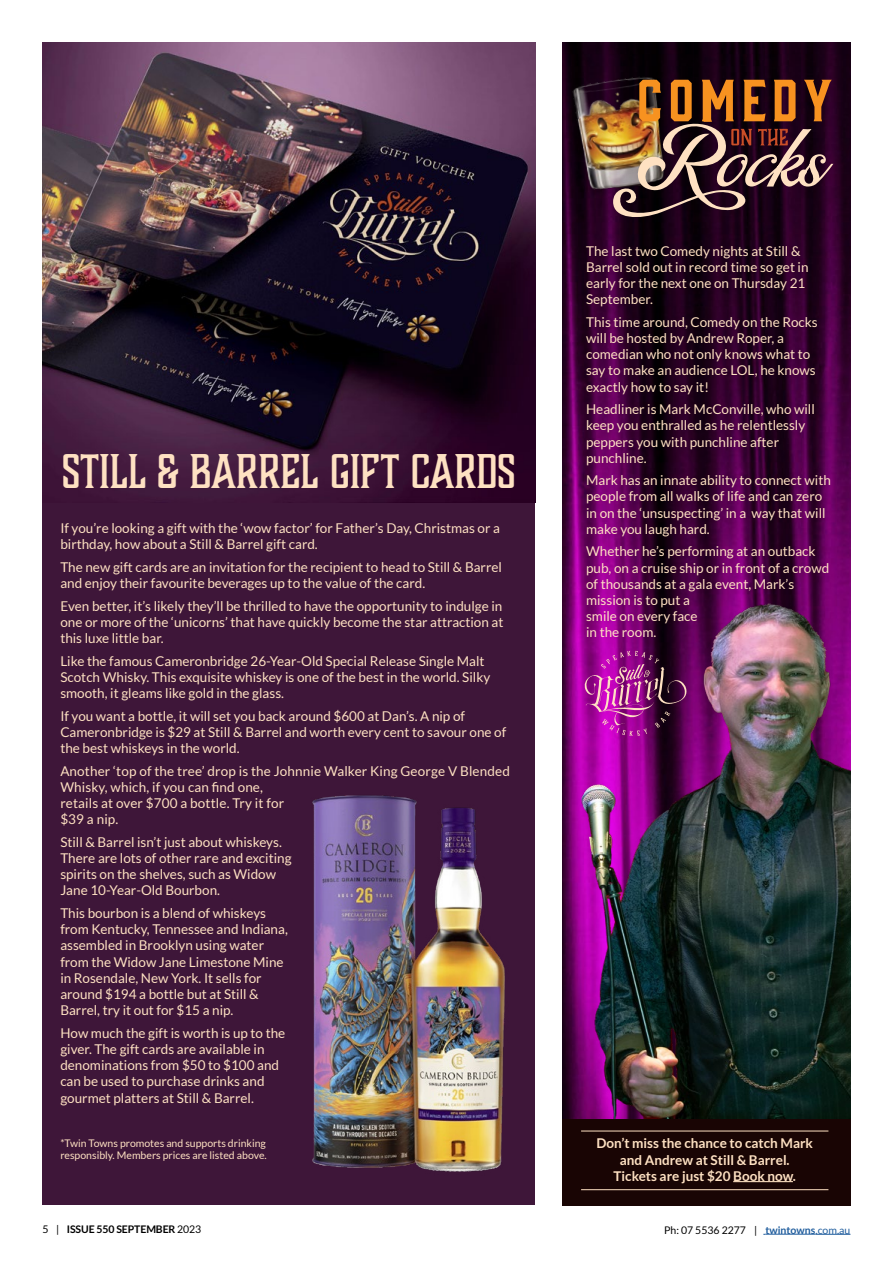
<style>
.page{position:relative;width:893px;height:1263px;background:#fff}
.page>*{position:absolute;margin:0;border:0;box-sizing:border-box;transform-origin:0 0}
.t1{font:45px "Boucherie Block";color:#fee1c2}
.t2{font:13.5px/16.2px "Lato";color:#fee1c2}
.t3{font:700 13.5px/16.2px "Lato";color:#fee1c2;text-align:center}
.t4{font:10.5px/12.6px "Lato";color:#fee1c2}
.t5{font:10.5px "Lato";color:#000}
.t6{font:700 10.5px "Lato";letter-spacing:-.01em;color:#000}
.s1{font-weight:400}
.s2{font-weight:700;color:#215e9e}
.s3{color:#215e9e}
</style>
<div class="page">
<hr style="left:765px;top:1234px;width:50px;height:1px;background:#215e9e">
<hr style="left:815px;top:1234px;width:35px;height:1px;background:#215e9e">
<div style="left:43px;top:43px;width:492px;height:1162px;background:#3e1639"></div>
<img style="left:43px;top:43px;width:492px;height:459px">
<img style="left:562px;top:43px;width:288px;height:1076px">
<img style="left:581px;top:603px;width:269px;height:516px">
<svg style="left:581px;top:651px;width:107px;height:85px;background:#861b79"></svg>
<img style="left:572px;top:74px;width:99px;height:121px">
<img style="left:613px;top:80px;width:220px;height:140px">
<div style="left:562px;top:1119px;width:288px;height:86px;background:#190504"></div>
<hr style="left:581px;top:1131px;width:247px;height:1px;background:#fee1c2">
<hr style="left:581px;top:1189px;width:247px;height:1px;background:#fee1c2">
<hr style="left:733px;top:1181px;width:60px;height:1px;background:#fee1c2">
<img style="left:312px;top:795px;width:193px;height:377px">
<h1 class="t1" style="left:62px;top:443px;width:455px">STILL &amp; BARREL GIFT CARDS</h1>
<p class="t2" style="left:60px;top:520px;width:441px">If you’re looking a gift with the ‘wow factor’ for Father’s Day, Christmas or a birthday, how about a Still &amp; Barrel gift card.</p>
<p class="t2" style="left:60px;top:559px;width:443px">The new gift cards are an invitation for the recipient to head to Still &amp; Barrel and enjoy their favourite beverages up to the value of the card.</p>
<p class="t2" style="left:60px;top:598px;width:445px;text-align:justify">Even better, it’s likely they’ll be thrilled to have the opportunity to indulge in one or more of the ‘unicorns’ that have quickly become the star attraction at this luxe little bar.</p>
<p class="t2" style="left:60px;top:653px;width:432px">Like the famous Cameronbridge 26-Year-Old Special Release Single Malt<br>Scotch Whisky. This exquisite whiskey is one of the best in the world. Silky smooth, it gleams like gold in the glass.</p>
<p class="t2" style="left:60px;top:708px;width:447px">If you want a bottle, it will set you back around $600 at Dan’s. A nip of<br>Cameronbridge is $29 at Still &amp; Barrel and worth every cent to savour one of the best whiskeys in the world.</p>
<p class="t2" style="left:60px;top:762px;width:451px">Another ‘top of the tree’ drop is the Johnnie Walker King George V Blended Whisky, which, if you can find one,<br>retails at over $700 a bottle. Try it for<br>$39 a nip.</p>
<p class="t2" style="left:60px;top:834px;width:233px">Still &amp; Barrel isn’t just about whiskeys.<br>There are lots of other rare and exciting spirits on the shelves, such as Widow Jane 10-Year-Old Bourbon.</p>
<p class="t2" style="left:60px;top:905px;width:229px">This bourbon is a blend of whiskeys from Kentucky, Tennessee and Indiana, assembled in Brooklyn using water from the Widow Jane Limestone Mine in Rosendale, New York. It sells for around $194 a bottle but at Still &amp; Barrel, try it out for $15 a nip.</p>
<p class="t2" style="left:60px;top:1025px;width:227px">How much the gift is worth is up to the giver. The gift cards are available in denominations from $50 to $100 and can be used to purchase drinks and gourmet platters at Still &amp; Barrel.</p>
<p class="t4" style="left:60px;top:1136px;width:208px">*Twin Towns promotes and supports drinking responsibly. Members prices are listed above.</p>
<p class="t2" style="left:586px;top:242px;width:224px">The last two Comedy nights at Still &amp;<br>Barrel sold out in record time so get in early for the next one on Thursday 21<br>September.</p>
<p class="t2" style="left:586px;top:314px;width:233px">This time around, Comedy on the Rocks will be hosted by Andrew Roper, a comedian who not only knows what to say to make an audience LOL, he knows exactly how to say it!</p>
<p class="t2" style="left:586px;top:401px;width:230px">Headliner is Mark McConville, who will keep you enthralled as he relentlessly peppers you with punchline after punchline.</p>
<p class="t2" style="left:586px;top:472px;width:246px">Mark has an innate ability to connect with people from all walks of life and can zero in on the ‘unsuspecting’ in a way that will make you laugh hard.</p>
<p class="t2" style="left:586px;top:543px;width:245px">Whether he’s performing at an outback pub, on a cruise ship or in front of a crowd of thousands at a gala event, Mark’s mission is to put a<br>smile on every face<br>in the room.</p>
<p class="t3" style="left:596px;top:1135px;width:218px">Don’t miss the chance to catch Mark and Andrew at Still &amp; Barrel.<br>Tickets are just $20 Book now.</p>
<p class="t6" style="left:43px;top:1223px;width:160px"><span class="s1">5 |</span> ISSUE 550 SEPTEMBER <span class="s1">2023</span></p>
<p class="t5" style="left:664px;top:1224px;width:188px">Ph: 07 5536 2277 | <span class="s2">twintowns</span><span class="s3">.com.au</span></p>
</div>
